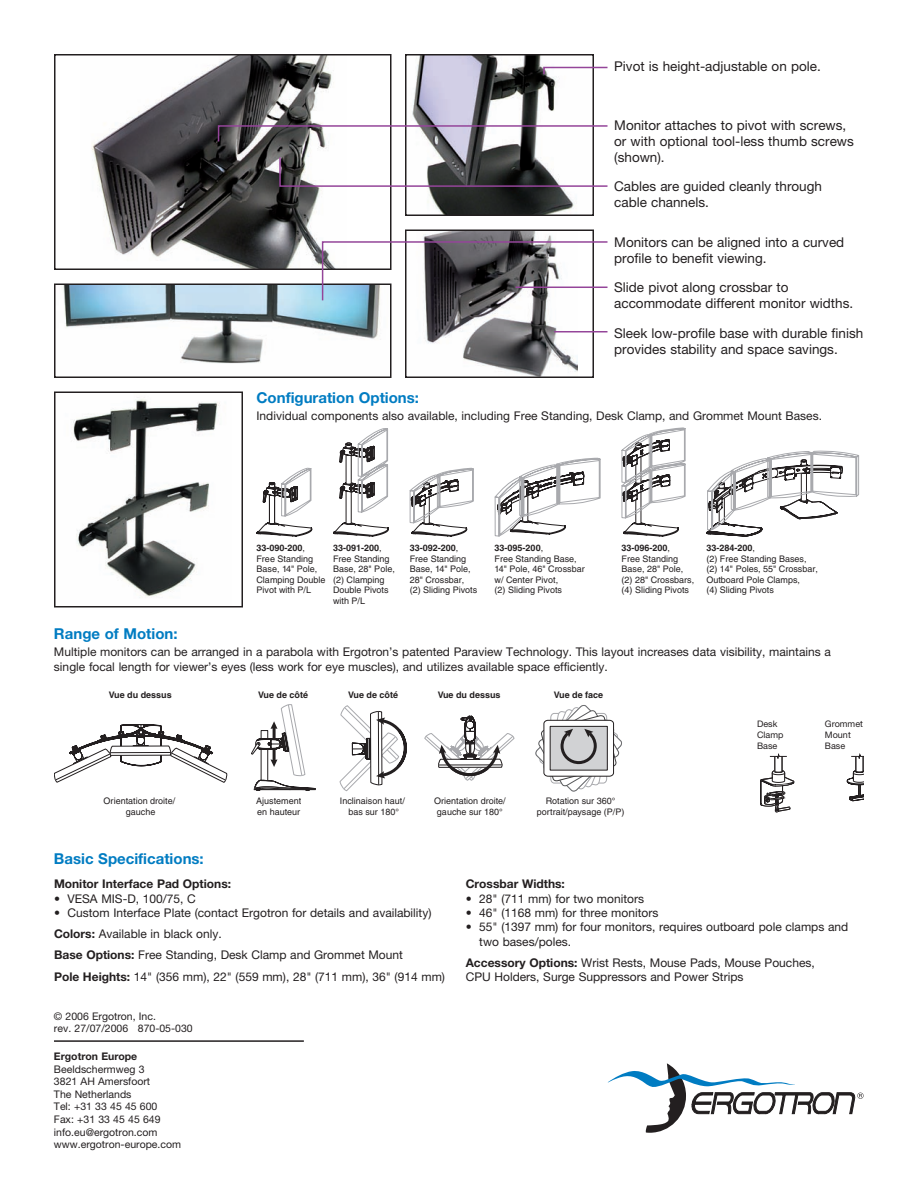
<style>
.page{position:relative;width:918px;height:1188px;background:#fff}
.page>*{position:absolute;margin:0;border:0;box-sizing:border-box;transform-origin:0 0}
.t1{font:700 15px "Helvetica Neue";color:#007cc2}
.t2{font:13.5px/16.2px "Helvetica Neue";color:#231f20}
.t3{font:12px/14.4px "Helvetica Neue";color:#231f20}
.t4{font:700 12px "Helvetica Neue";color:#231f20}
.t5{font:10.5px/12.6px "Helvetica Neue";color:#231f20}
.t6{font:700 10.5px "Helvetica Neue";color:#231f20}
.t7{font:9px/10.5px "Helvetica";color:#231f20}
.t8{font:700 9px "Helvetica";color:#231f20}
.t9{font:9px/10.8px "Helvetica Neue";color:#231f20}
.s1{font-weight:700}
</style>
<div class="page">
<img style="left:63px;top:287px;width:317px;height:77px">
<div style="left:54px;top:284px;width:338px;height:94px;border:2px solid #231f20"></div>
<img style="left:91px;top:57px;width:243px;height:210px">
<div style="left:54px;top:54px;width:338px;height:216px;border:2px solid #231f20"></div>
<img style="left:412px;top:57px;width:162px;height:156px">
<div style="left:405px;top:54px;width:189px;height:162px;border:2px solid #231f20"></div>
<img style="left:423px;top:233px;width:154px;height:142px">
<div style="left:405px;top:230px;width:189px;height:148px;border:2px solid #231f20"></div>
<svg style="left:607px;top:1063px;width:257px;height:70px"></svg>
<svg style="left:54px;top:724px;width:173px;height:59px"></svg>
<svg style="left:251px;top:704px;width:65px;height:87px"></svg>
<svg style="left:339px;top:705px;width:68px;height:87px"></svg>
<svg style="left:424px;top:715px;width:91px;height:66px"></svg>
<svg style="left:535px;top:705px;width:87px;height:87px"></svg>
<svg style="left:333px;top:428px;width:56px;height:109px"></svg>
<svg style="left:409px;top:467px;width:65px;height:70px"></svg>
<svg style="left:621px;top:427px;width:65px;height:110px"></svg>
<svg style="left:706px;top:450px;width:154px;height:87px"></svg>
<svg style="left:494px;top:457px;width:107px;height:80px"></svg>
<svg style="left:256px;top:467px;width:57px;height:70px"></svg>
<svg style="left:760px;top:753px;width:35px;height:59px"></svg>
<svg style="left:847px;top:753px;width:17px;height:49px"></svg>
<img style="left:73px;top:397px;width:147px;height:200px">
<div style="left:54px;top:392px;width:189px;height:216px;border:2px solid #231f20"></div>
<svg style="left:542px;top:66px;width:66px;height:10px"></svg>
<svg style="left:217px;top:124px;width:391px;height:19px"></svg>
<svg style="left:279px;top:156px;width:329px;height:32px"></svg>
<svg style="left:321px;top:240px;width:287px;height:62px"></svg>
<hr style="left:516px;top:287px;width:92px;height:1px;background:#944599">
<hr style="left:554px;top:331px;width:54px;height:1px;background:#944599">
<hr style="left:54px;top:1040px;width:250px;height:2px;background:#231f20">
<p class="t2" style="left:614px;top:58px;width:208px">Pivot is height-adjustable on pole.</p>
<p class="t2" style="left:614px;top:117px;width:241px">Monitor attaches to pivot with screws, or with optional tool-less thumb screws (shown).</p>
<p class="t2" style="left:614px;top:178px;width:209px">Cables are guided cleanly through cable channels.</p>
<p class="t1" style="left:256px;top:389px;width:164px">Configuration Options:</p>
<p class="t2" style="left:614px;top:234px;width:232px">Monitors can be aligned into a curved profile to benefit viewing.</p>
<p class="t2" style="left:614px;top:279px;width:240px">Slide pivot along crossbar to accommodate different monitor widths.</p>
<p class="t2" style="left:614px;top:324px;width:251px">Sleek low-profile base with durable finish provides stability and space savings.</p>
<p class="t3" style="left:256px;top:408px;width:567px">Individual components also available, including Free Standing, Desk Clamp, and Grommet Mount Bases.</p>
<p class="t1" style="left:54px;top:625px;width:125px">Range of Motion:</p>
<p class="t7" style="left:256px;top:543px;width:71px"><span class="s1">33-090-200</span>,<br>Free Standing<br>Base, 14" Pole,<br>Clamping Double<br>Pivot with P/L</p>
<p class="t7" style="left:333px;top:543px;width:63px"><span class="s1">33-091-200</span>,<br>Free Standing<br>Base, 28" Pole, (2) Clamping<br>Double Pivots with P/L</p>
<p class="t7" style="left:410px;top:543px;width:69px"><span class="s1">33-092-200</span>,<br>Free Standing<br>Base, 14" Pole,<br>28" Crossbar, (2) Sliding Pivots</p>
<p class="t7" style="left:495px;top:543px;width:92px"><span class="s1">33-095-200</span>,<br>Free Standing Base,<br>14" Pole, 46" Crossbar w/ Center Pivot,<br>(2) Sliding Pivots</p>
<p class="t7" style="left:622px;top:543px;width:74px"><span class="s1">33-096-200</span>,<br>Free Standing<br>Base, 28" Pole, (2) 28" Crossbars, (4) Sliding Pivots</p>
<p class="t7" style="left:706px;top:543px;width:113px"><span class="s1">33-284-200</span>,<br>(2) Free Standing Bases, (2) 14" Poles, 55" Crossbar,<br>Outboard Pole Clamps,<br>(4) Sliding Pivots</p>
<p class="t3" style="left:54px;top:645px;width:778px">Multiple monitors can be arranged in a parabola with Ergotron’s patented Paraview Technology. This layout increases data visibility, maintains a single focal length for viewer’s eyes (less work for eye muscles), and utilizes available space efficiently.</p>
<p class="t8" style="left:109px;top:689px;width:64px">Vue du dessus</p>
<p class="t8" style="left:258px;top:689px;width:51px">Vue de côté</p>
<p class="t8" style="left:348px;top:689px;width:51px">Vue de côté</p>
<p class="t8" style="left:438px;top:689px;width:64px">Vue du dessus</p>
<p class="t8" style="left:554px;top:689px;width:51px">Vue de face</p>
<p class="t9" style="left:757px;top:718px;width:28px">Desk<br>Clamp<br>Base</p>
<p class="t9" style="left:825px;top:718px;width:40px">Grommet<br>Mount<br>Base</p>
<p class="t7" style="left:104px;top:796px;width:73px;text-align:center">Orientation droite/ gauche</p>
<p class="t7" style="left:256px;top:796px;width:47px">Ajustement en hauteur</p>
<p class="t7" style="left:340px;top:795px;width:67px;text-align:center">Inclinaison haut/ bas sur 180°</p>
<p class="t7" style="left:434px;top:795px;width:73px;text-align:center">Orientation droite/ gauche sur 180°</p>
<p class="t7" style="left:537px;top:795px;width:89px;text-align:center">Rotation sur 360° portrait/paysage (P/P)</p>
<p class="t1" style="left:54px;top:849px;width:151px">Basic Specifications:</p>
<p class="t4" style="left:54px;top:877px;width:179px">Monitor Interface Pad Options:</p>
<p class="t3" style="left:54px;top:891px;width:143px">• VESA MIS-D, 100/75, C</p>
<p class="t3" style="left:54px;top:902px;width:393px;line-height:21.1px">• Custom Interface Plate (contact Ergotron for details and availability)<br><span class="s1">Colors:</span> Available in black only.<br><span class="s1">Base Options:</span> Free Standing, Desk Clamp and Grommet Mount<br><span class="s1">Pole Heights:</span> 14" (356 mm), 22" (559 mm), 28" (711 mm), 36" (914 mm)</p>
<p class="t5" style="left:54px;top:1010px;width:140px">© 2006 Ergotron, Inc.<br>rev. 27/07/2006 870-05-030</p>
<p class="t6" style="left:54px;top:1050px;width:85px">Ergotron Europe</p>
<p class="t5" style="left:54px;top:1062px;width:129px">Beeldschermweg 3<br>3821 AH Amersfoort<br>The Netherlands<br>Tel: +31 33 45 45 600<br>Fax: +31 33 45 45 649 info.eu@ergotron.com www.ergotron-europe.com</p>
<p class="t4" style="left:466px;top:877px;width:101px">Crossbar Widths:</p>
<p class="t3" style="left:466px;top:891px;width:180px">• 28" (711 mm) for two monitors</p>
<p class="t3" style="left:466px;top:905px;width:194px">• 46" (1168 mm) for three monitors</p>
<p class="t3" style="left:479px;top:920px;width:371px;text-indent:-14px">• 55" (1397 mm) for four monitors, requires outboard pole clamps and two bases/poles.</p>
<p class="t3" style="left:466px;top:955px;width:351px"><span class="s1">Accessory Options:</span> Wrist Rests, Mouse Pads, Mouse Pouches,<br>CPU Holders, Surge Suppressors and Power Strips</p>
</div>
